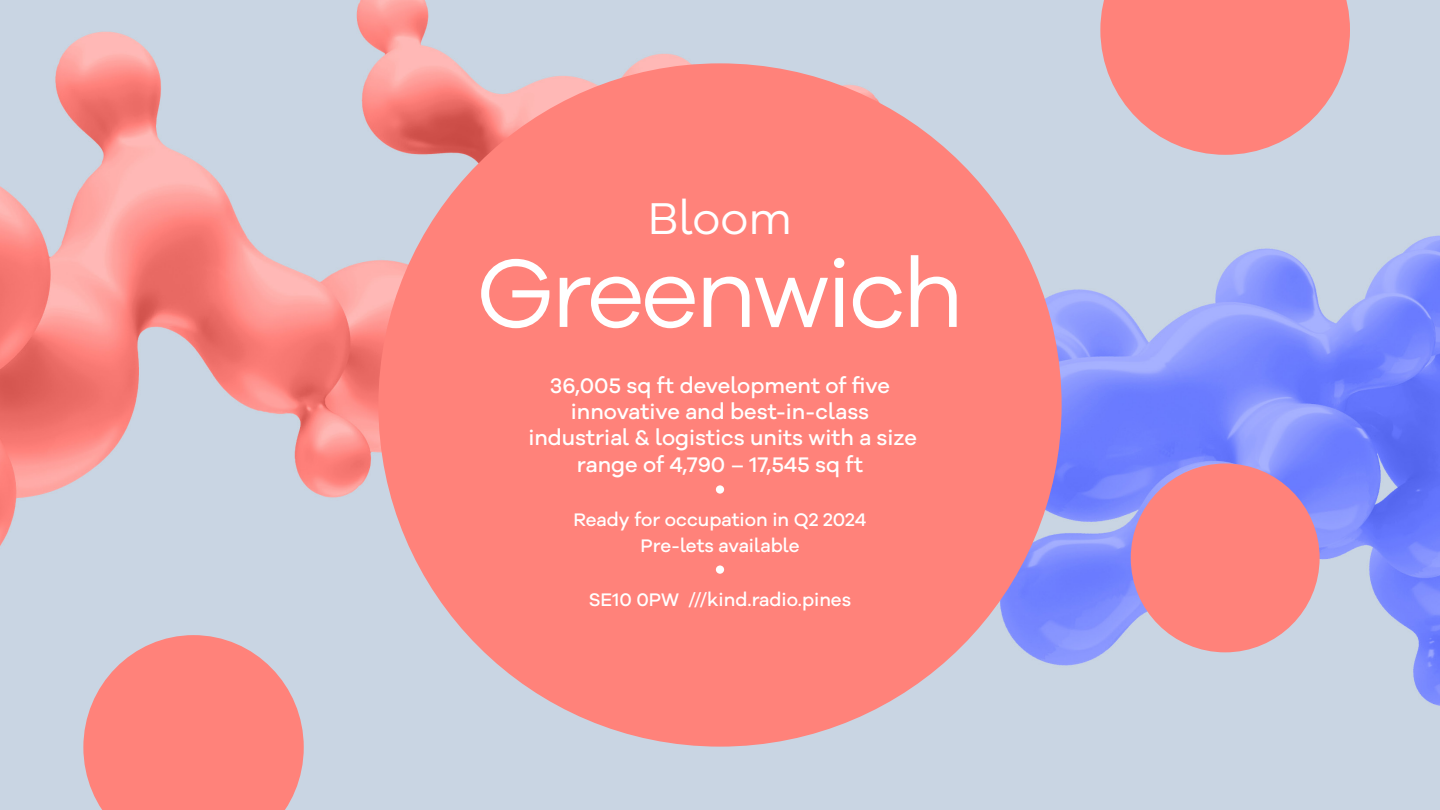
<style>
.page{position:relative;width:1440px;height:810px;background:#fff}
.page>*{position:absolute;margin:0;border:0;box-sizing:border-box;transform-origin:0 0}
.t1{font:99.68px "Galano Grotesque";letter-spacing:-.04em;color:#fff}
.t2{font:45.97px "Galano Grotesque Alt";color:#fff}
.t3{font:500 21.75px/26.1px "Galano Grotesque Alt";color:#fff;text-align:center}
.t4{font:500 18.75px/25.5px "Galano Grotesque Alt";color:#fff;text-align:center}
</style>
<div class="page">
<img style="left:0;top:0;width:1440px;height:810px">
<div style="left:378px;top:63px;width:684px;height:684px;background:#ff827a;border-radius:50%"></div>
<svg style="left:1100px;top:0;width:250px;height:155px;background:#f5908c"></svg>
<svg style="left:83px;top:635px;width:221px;height:175px;background:#f68f8a"></svg>
<div style="left:1131px;top:464px;width:189px;height:188px;background:#ff827a;border-radius:50%"></div>
<div style="left:716px;top:485px;width:8px;height:9px;background:#fff;border-radius:50%"></div>
<div style="left:716px;top:565px;width:8px;height:9px;background:#fff;border-radius:50%"></div>
<h2 class="t2" style="left:648px;top:189px;width:146px">Bloom</h2>
<h1 class="t1" style="left:476px;top:234px;width:490px">Greenwich</h1>
<p class="t3" style="left:528px;top:372px;width:390px">36,005 sq ft development of five innovative and best-in-class industrial &amp; logistics units with a size range of 4,790 – 17,545 sq ft</p>
<p class="t4" style="left:574px;top:507px;width:294px">Ready for occupation in Q2 2024<br>Pre-lets available</p>
<p class="t4" style="left:589px;top:587px;width:264px">SE10 0PW ///kind.radio.pines</p>
</div>
